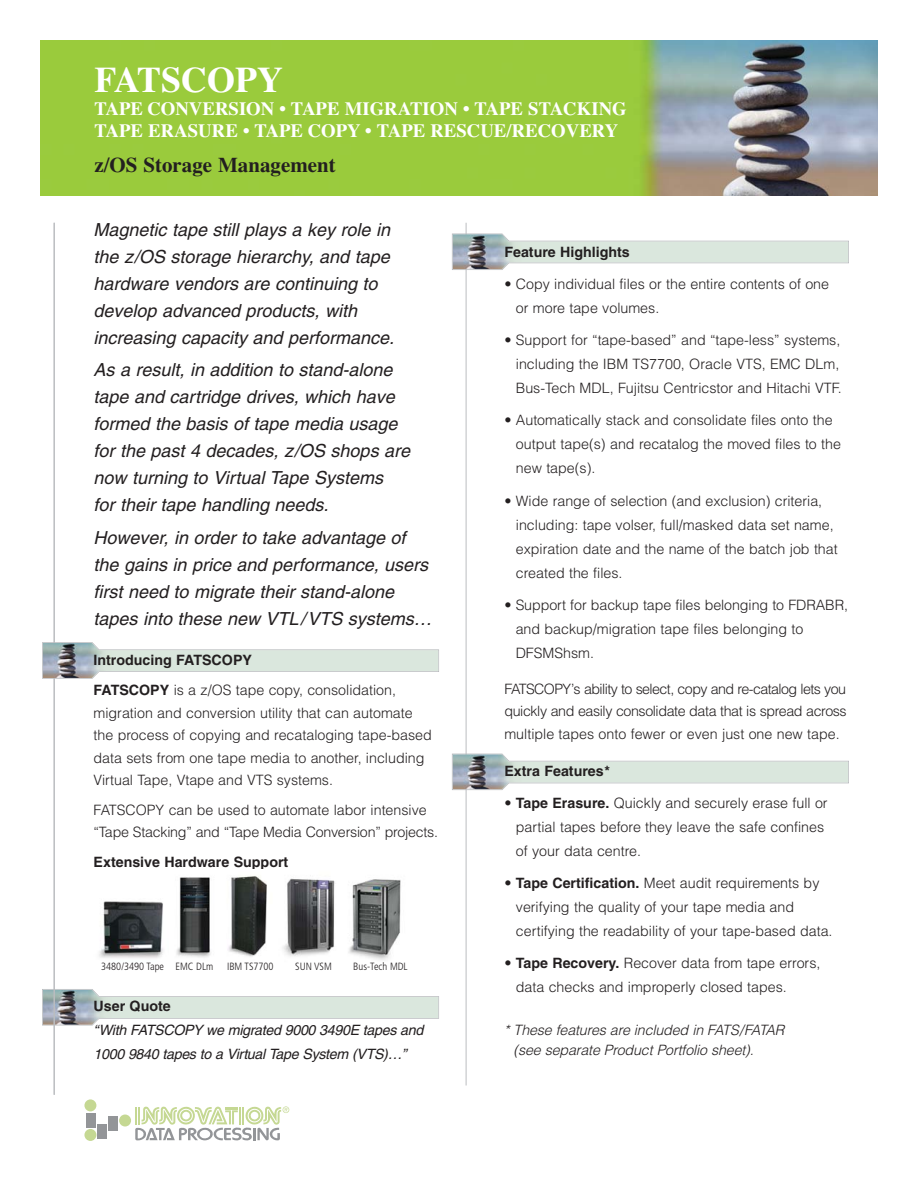
<style>
.page{position:relative;width:918px;height:1188px;background:#fff}
.page>*{position:absolute;margin:0;border:0;box-sizing:border-box;transform-origin:0 0}
.t1{font:700 36px "Times";color:#fff}
.t2{font:700 21px "Times";color:#231f20}
.t3{font:700 18.75px/22.5px "Times";color:#fff}
.t4{font:italic 18px/27px "Helvetica";color:#231f20}
.t5{font:300 14.25px/24px "Helvetica";color:#231f20}
.t6{font:italic 14.25px/24px "Helvetica";color:#231f20}
.t7{font:italic 300 14.25px/19.5px "Helvetica";color:#231f20}
.t8{font:700 14.25px "Helvetica";color:#231f20}
.t9{font:300 condensed 10.5px "Frutiger";color:#231f20}
.s1{font-weight:700}
</style>
<div class="page">
<hr style="left:466px;top:223px;width:1px;height:862px;background:#bbbdc0">
<svg style="left:42px;top:989px;width:397px;height:37px"></svg>
<svg style="left:452px;top:754px;width:397px;height:36px"></svg>
<hr style="left:54px;top:223px;width:1px;height:872px;background:#bbbdc0">
<svg style="left:42px;top:642px;width:397px;height:37px"></svg>
<svg style="left:452px;top:233px;width:397px;height:37px"></svg>
<img style="left:40px;top:40px;width:838px;height:156px">
<img style="left:99px;top:876px;width:302px;height:84px">
<div style="left:84px;top:1099px;width:12px;height:12px;background:#c5d893;border-radius:50%"></div>
<div style="left:84px;top:1129px;width:12px;height:12px;background:#c5d893;border-radius:50%"></div>
<div style="left:119px;top:1115px;width:12px;height:12px;background:#c5d893;border-radius:50%"></div>
<div style="left:86px;top:1113px;width:10px;height:15px;background:#939598"></div>
<div style="left:98px;top:1124px;width:9px;height:15px;background:#939598"></div>
<div style="left:109px;top:1116px;width:9px;height:15px;background:#939598"></div>
<svg style="left:135px;top:1106px;width:154px;height:35px"></svg>
<h1 class="t1" style="left:94px;top:67px;width:190px">FATSCOPY</h1>
<h3 class="t3" style="left:94px;top:99px;width:534px">TAPE CONVERSION • TAPE MIGRATION • TAPE STACKING<br>TAPE ERASURE • TAPE COPY • TAPE RESCUE/RECOVERY</h3>
<h2 class="t2" style="left:94px;top:157px;width:243px">z/OS Storage Management</h2>
<p class="t4" style="left:94px;top:218px;width:306px">Magnetic tape still plays a key role in the z/OS storage hierarchy, and tape hardware vendors are continuing to develop advanced products, with increasing capacity and performance.</p>
<p class="t4" style="left:94px;top:358px;width:322px">As a result, in addition to stand-alone tape and cartridge drives, which have formed the basis of tape media usage for the past 4 decades, z/OS shops are now turning to Virtual Tape Systems for their tape handling needs.</p>
<p class="t4" style="left:94px;top:526px;width:343px">However, in order to take advantage of the gains in price and performance, users first need to migrate their stand-alone tapes into these new VTL/VTS systems…</p>
<p class="t5" style="left:94px;top:646px;width:304px;line-height:30.6px"><span class="s1">Introducing FATSCOPY<br>FATSCOPY</span> is a z/OS tape copy, consolidation,</p>
<p class="t5" style="left:94px;top:703px;width:340px;line-height:22.5px">migration and conversion utility that can automate the process of copying and recataloging tape-based data sets from one tape media to another, including Virtual Tape, Vtape and VTS systems.</p>
<p class="t5" style="left:94px;top:800px;width:346px;line-height:22.5px">FATSCOPY can be used to automate labor intensive “Tape Stacking” and “Tape Media Conversion” projects.</p>
<p class="t8" style="left:94px;top:857px;width:196px">Extensive Hardware Support</p>
<p class="t9" style="left:101px;top:962px;width:114px">3480/3490 Tape EMC DLm</p>
<p class="t9" style="left:227px;top:962px;width:48px">IBM TS7700</p>
<p class="t9" style="left:295px;top:962px;width:38px">SUN VSM</p>
<p class="t9" style="left:353px;top:962px;width:56px">Bus-Tech MDL</p>
<p class="t8" style="left:94px;top:1001px;width:79px">User Quote</p>
<p class="t6" style="left:94px;top:1020px;width:334px">“With FATSCOPY we migrated 9000 3490E tapes and<br>1000 9840 tapes to a VirtualTape System (VTS)…”</p>
<p class="t8" style="left:504px;top:247px;width:127px">Feature Highlights</p>
<p class="t5" style="left:516px;top:274px;width:315px;text-indent:-11px">• Copy individual files or the entire contents of one or more tape volumes.</p>
<p class="t5" style="left:516px;top:330px;width:327px;text-indent:-11px">• Support for “tape-based” and “tape-less” systems, including the IBM TS7700, Oracle VTS, EMC DLm,<br>Bus-Tech MDL, Fujitsu Centricstor and Hitachi VTF.</p>
<p class="t5" style="left:516px;top:410px;width:327px;text-indent:-11px">• Automatically stack and consolidate files onto the output tape(s) and recatalog the moved files to the new tape(s).</p>
<p class="t5" style="left:516px;top:490px;width:323px;text-indent:-11px">• Wide range of selection (and exclusion) criteria, including: tape volser, full/masked data set name, expiration date and the name of the batch job that created the files.</p>
<p class="t5" style="left:516px;top:594px;width:334px;text-indent:-11px">• Support for backup tape files belonging to FDRABR, and backup/migration tape files belonging to<br>DFSMShsm.</p>
<p class="t5" style="left:504px;top:679px;width:344px;line-height:22.5px;text-align:justify">FATSCOPY’s ability to select, copy and re-catalog lets you quickly and easily consolidate data that is spread across multiple tapes onto fewer or even just one new tape.</p>
<p class="t8" style="left:504px;top:766px;width:107px">Extra Features*</p>
<p class="t5" style="left:516px;top:793px;width:313px;text-indent:-11px">• <span class="s1">Tape Erasure.</span> Quickly and securely erase full or partial tapes before they leave the safe confines of your data centre.</p>
<p class="t5" style="left:516px;top:873px;width:318px;text-indent:-11px">• <span class="s1">Tape Certification.</span> Meet audit requirements by verifying the quality of your tape media and certifying the readability of your tape-based data.</p>
<p class="t5" style="left:516px;top:953px;width:306px;text-indent:-11px">• <span class="s1">Tape Recovery.</span> Recover data from tape errors, data checks and improperly closed tapes.</p>
<p class="t7" style="left:514px;top:1022px;width:275px;text-indent:-10px">* These features are included in FATS/FATAR (see separate Product Portfolio sheet).</p>
</div>
